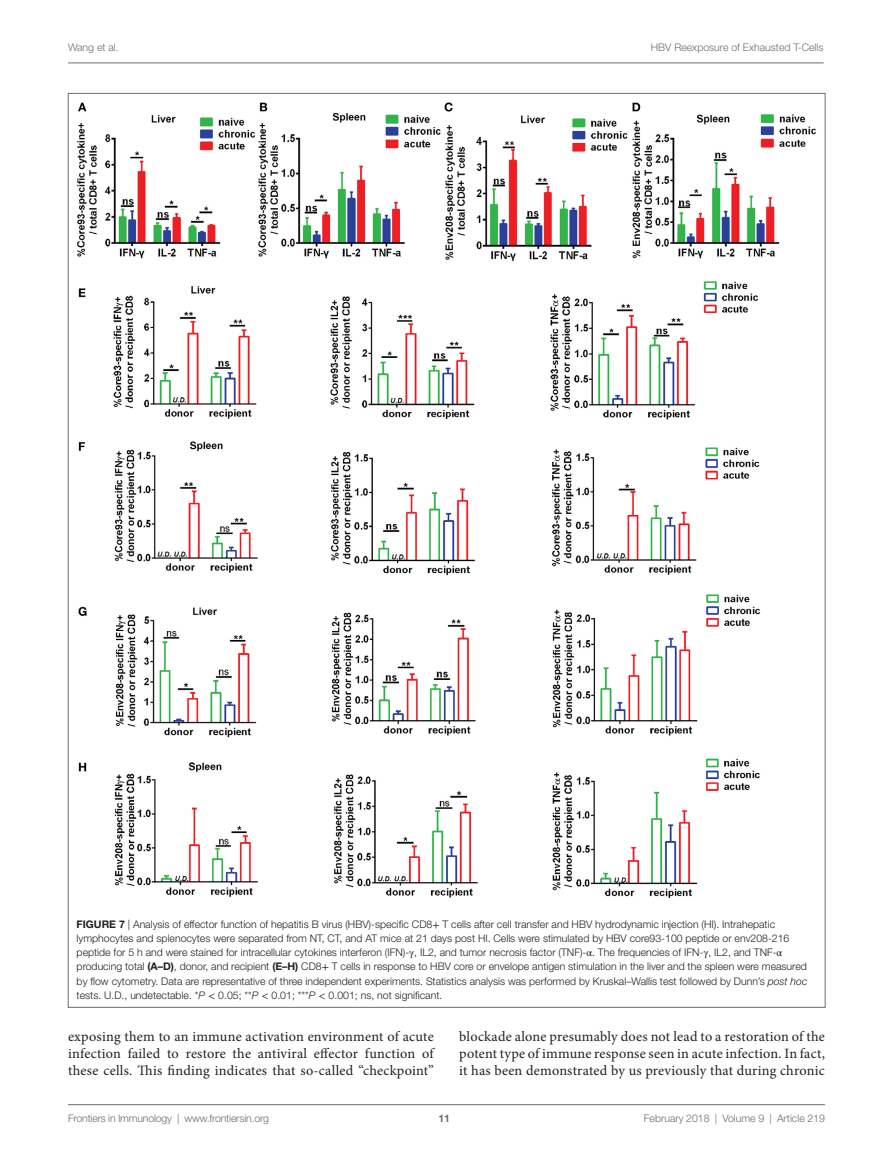
<style>
.page{position:relative;width:893px;height:1170px;background:#fff}
.page>*{position:absolute;margin:0;border:0;box-sizing:border-box;transform-origin:0 0}
.t1{font:14.25px/17.2px "Minion Pro";letter-spacing:.015em;color:#231f20;text-align:justify}
.t2{font:300 10.5px/14.2px "Helvetica Neue LT Std";color:#231f20}
.t3{font:300 10.5px "Helvetica Neue LT Std";color:#6c6d70}
.t4{font:700 10.5px "Helvetica Neue LT Std";color:#6c6d70}
.s1{font-weight:700}
.s2{font-family:"STIX General";font-weight:400}
.s3{font-style:italic}
</style>
<div class="page">
<img style="left:77px;top:102px;width:739px;height:795px">
<hr style="left:68px;top:1104px;width:757px;height:1px;background:#6c6d70">
<hr style="left:68px;top:63px;width:755px;height:1px;background:#6c6d70">
<p class="t3" style="left:68px;top:41px;width:52px">Wang et al.</p>
<p class="t3" style="left:651px;top:41px;width:174px">HBV Reexposure of Exhausted T-Cells</p>
<p class="t2" style="left:77px;top:916px;width:732px"><span class="s1">FIG URE 7</span> | Analysis of effector function of hepatitis B virus (HBV)-specific CD8<span class="s2">+</span> T cells after cell transfer and HBV hydrodynamic injection (HI). Intrahepatic lymphocytes and splenocytes were separated from NT, CT, and AT mice at 21 days post HI. Cells were stimulated by HBV core93-100 peptide or env208-216 peptide for 5 h and were stained for intracellular cytokines interferon (IFN)-<span class="s2">γ</span>, IL2, and tumor necrosis factor (TNF)-<span class="s2">α</span>. The frequencies of IFN-<span class="s2">γ</span>, IL2, and TNF-<span class="s2">α </span>producing total <span class="s1">(A–D)</span>, donor, and recipient <span class="s1">(E–H)</span> CD8<span class="s2">+</span> T cells in response to HBV core or envelope antigen stimulation in the liver and the spleen were measured by flow cytometry. Data are representative of three independent experiments. Statistics analysis was performed by Kruskal–Wallis test followed by Dunn’s <span class="s3">post hoc </span>tests. U.D., undetectable. *<span class="s3">P</span> <span class="s2">&lt;</span> 0.05; **<span class="s3">P</span> <span class="s2">&lt;</span> 0.01; ***<span class="s3">P</span> <span class="s2">&lt;</span> 0.001; ns, not significant.</p>
<h1 class="t1" style="left:68px;top:1027px;width:367px">exposing them to an immune activation environment of acute infection failed to restore the antiviral effector function of these cells. This finding indicates that so-called “checkpoint”</h1>
<h1 class="t1" style="left:459px;top:1027px;width:367px">blockade alone presumably does not lead to a restoration of the potent type of immune response seen in acute infection. In fact, it has been demonstrated by us previously that during chronic</h1>
<p class="t3" style="left:68px;top:1111px;width:203px">Frontiers in Immunology | www.frontiersin.org</p>
<p class="t3" style="left:644px;top:1111px;width:183px">February 2018 | Volume 9 | Article 219</p>
<p class="t4" style="left:439px;top:1111px;width:13px">11</p>
</div>
